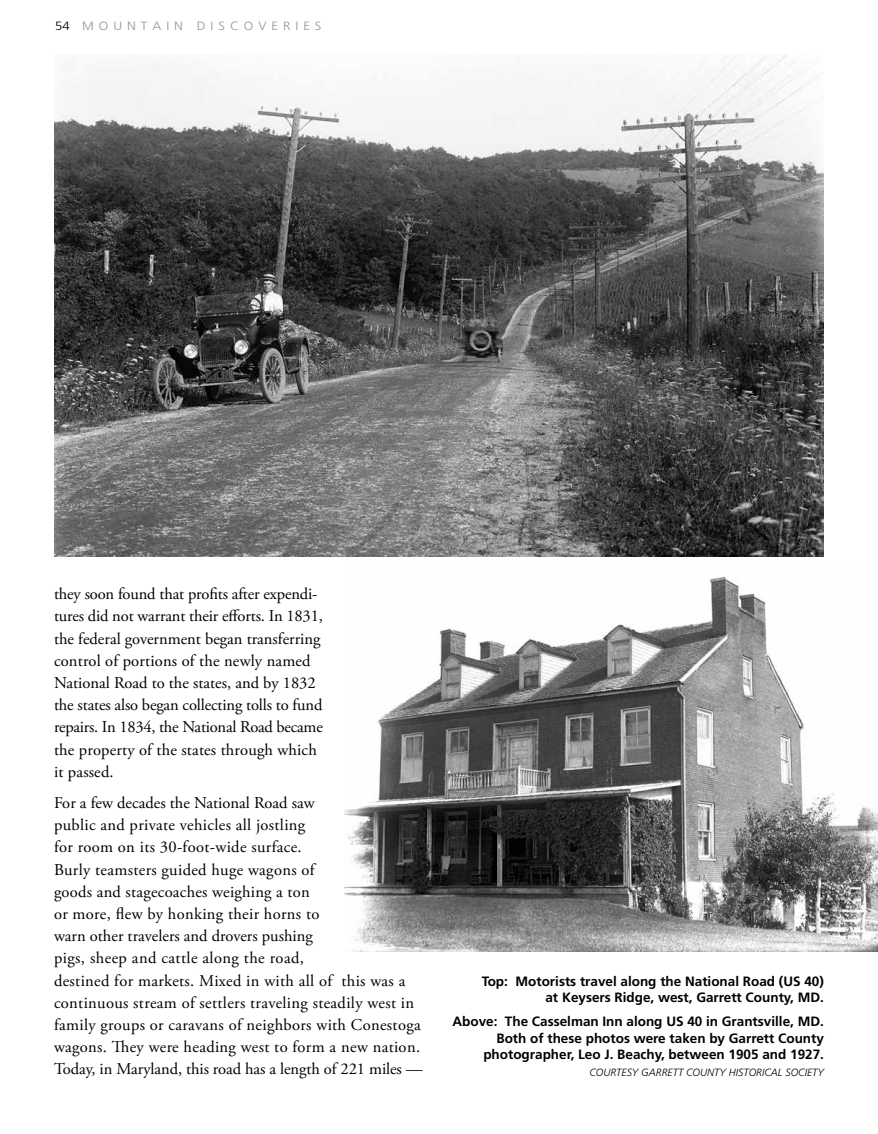
<style>
.page{position:relative;width:878px;height:1134px;background:#fff}
.page>*{position:absolute;margin:0;border:0;box-sizing:border-box;transform-origin:0 0}
.t1{font:16.5px/22.2px "Adobe Garamond Pro";letter-spacing:.01em;color:#000}
.t2{font:16.5px/22.2px "Adobe Garamond Pro";letter-spacing:-.01em;color:#000}
.t3{font:700 13.5px/16.5px "Frutiger";color:#000;text-align:right}
.t4{font:300 12px "Frutiger";color:#939598;scale:1.1 1}
.t5{font:italic 300 10.5px "Frutiger";color:#000}
.s1{color:#000}
</style>
<div class="page">
<img style="left:54px;top:54px;width:770px;height:502px">
<img style="left:344px;top:576px;width:534px;height:375px">
<p class="t4" style="left:55px;top:20px;width:116px"><span class="s1">54</span> MOUNTA I N</p>
<p class="t4" style="left:197px;top:20px;width:115px">D I S CO V ER I E S</p>
<p class="t2" style="left:54px;top:583px;width:270px">they soon found that profits after expendi&shy;tures did not warrant their efforts. In 1831, the federal government began transferring control of portions of the newly named National Road to the states, and by 1832 the states also began collecting tolls to fund repairs. In 1834, the National Road became the property of the states through which it passed.</p>
<p class="t1" style="left:54px;top:792px;width:370px">For a few decades the National Road saw<br>public and private vehicles all jostling<br>for room on its 30-foot-wide surface.<br>Burly teamsters guided huge wagons of<br>goods and stagecoaches weighing a ton<br>or more, flew by honking their horns to<br>warn other travelers and drovers pushing<br>pigs, sheep and cattle along the road,<br>destined for markets. Mixed in with all of this was a continuous stream of settlers traveling steadily west in family groups or caravans of neighbors with Conestoga wagons. They were heading west to form a new nation.<br>Today, in Maryland, this road has a length of 221 miles —</p>
<p class="t3" style="left:481px;top:972px;width:344px">Top: Motorists travel along the National Road (US 40) at Keysers Ridge, west, Garrett County, MD.</p>
<p class="t3" style="left:452px;top:1013px;width:373px">Above: The Casselman Inn along US 40 in Grantsville, MD.<br>Both of these photos were taken by Garrett County photographer, Leo J. Beachy, between 1905 and 1927.</p>
<p class="t5" style="left:589px;top:1066px;width:236px">COURTESY GARRETT COUNTY HISTORICAL SOCIETY</p>
</div>
